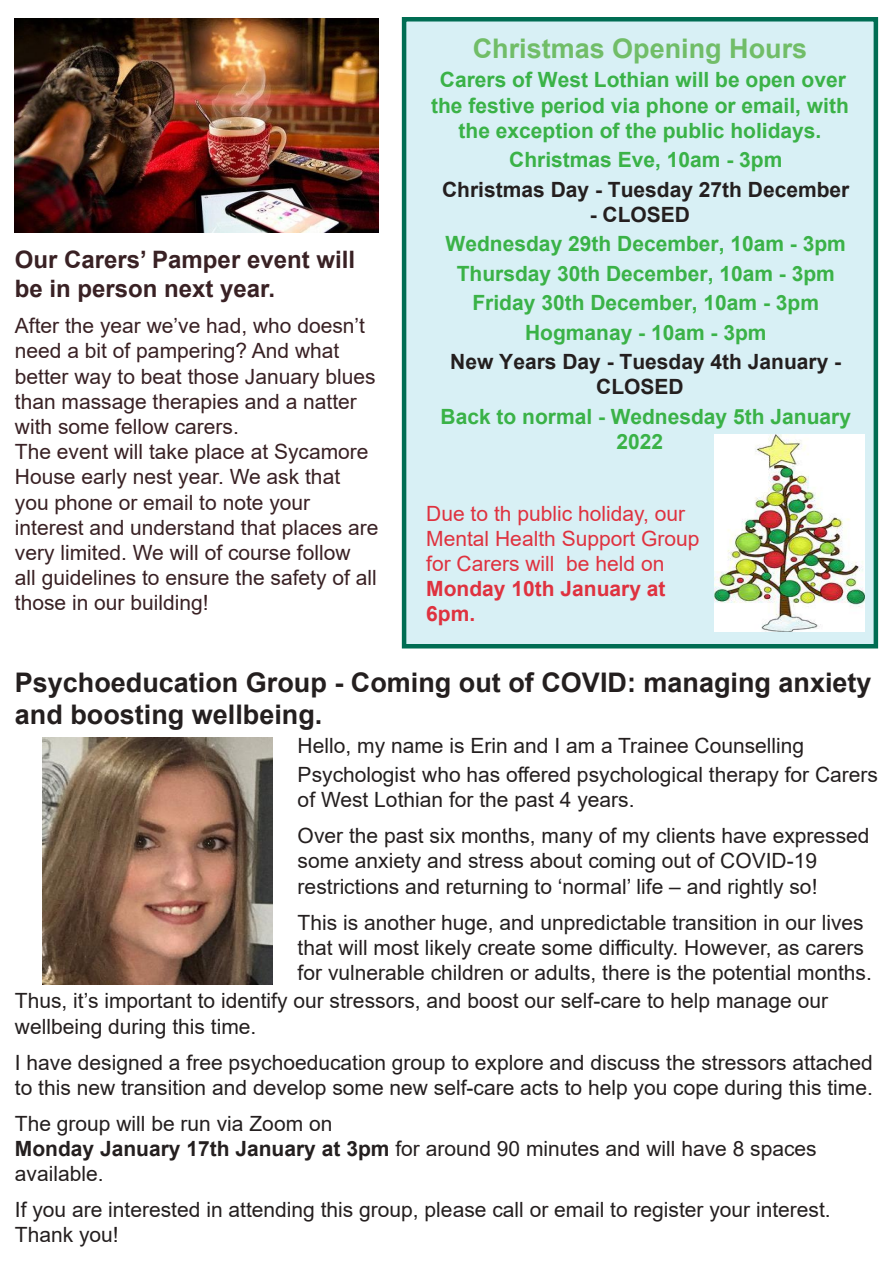
<style>
.page{position:relative;width:893px;height:1263px;background:#fff}
.page>*{position:absolute;margin:0;border:0;box-sizing:border-box;transform-origin:0 0}
.t1{font:700 27px/32.4px "Arial";color:#241f1f}
.t2{font:700 27px "Arial";color:#71bd68}
.t3{font:700 24px/28.8px "Arial";color:#392124}
.t4{font:21px/25.2px "Arial";color:#241f1f}
.t5{font:21px/25.2px "Arial";color:#392124}
.t6{font:700 21px/25.2px "Arial";color:#3ab247;text-align:center}
.t7{font:700 21px/25.2px "Arial";color:#241f1f;text-align:center}
.t8{font:21px/25.2px "Arial";color:#df323f}
.t9{font:700 21px/25.2px "Arial";color:#df323f}
.s1{font-weight:700}
</style>
<div class="page">
<img style="left:15px;top:18px;width:363px;height:215px">
<img style="left:43px;top:738px;width:229px;height:246px">
<div style="left:404px;top:19px;width:472px;height:627px;background:#d8f0f5"></div>
<div style="left:402px;top:17px;width:476px;height:631px;border:4px solid #006d53"></div>
<img style="left:714px;top:435px;width:150px;height:196px">
<p class="t3" style="left:15px;top:246px;width:342px">Our Carers’ Pamper event will be in person next year.</p>
<p class="t5" style="left:15px;top:313px;width:365px">After the year we’ve had, who doesn’t need a bit of pampering? And what better way to beat those January blues than massage therapies and a natter with some fellow carers.<br>The event will take place at Sycamore House early nest year. We ask that you phone or email to note your interest and understand that places are very limited. We will of course follow<br>all guidelines to ensure the safety of all those in our building!</p>
<p class="t2" style="left:473px;top:29px;width:336px">Christmas Opening Hours</p>
<p class="t6" style="left:431px;top:68px;width:419px">Carers of West Lothian will be open over the festive period via phone or email, with the exception of the public holidays.</p>
<p class="t6" style="left:509px;top:147px;width:275px">Christmas Eve, 10am - 3pm</p>
<p class="t7" style="left:442px;top:177px;width:409px">Christmas Day - Tuesday 27th December</p>
<p class="t7" style="left:590px;top:202px;width:102px">- CLOSED</p>
<p class="t6" style="left:446px;top:229px;width:402px;line-height:29.4px">Wednesday 29th December, 10am - 3pm<br>Thursday 30th December, 10am - 3pm<br>Friday 30th December, 10am - 3pm<br>Hogmanay - 10am - 3pm</p>
<p class="t7" style="left:450px;top:349px;width:392px">New Years Day - Tuesday 4th January -<br>CLOSED</p>
<p class="t6" style="left:441px;top:404px;width:412px">Back to normal - Wednesday 5th January<br>2022</p>
<p class="t8" style="left:426px;top:500px;width:275px">Due to th public holiday, our<br>Mental Health Support Group for Carers will be held on</p>
<p class="t9" style="left:426px;top:576px;width:241px">Monday 10th January at<br>6pm.</p>
<p class="t1" style="left:15px;top:666px;width:858px">Psychoeducation Group - Coming out of COVID: managing anxiety and boosting wellbeing.</p>
<p class="t4" style="left:298px;top:731px;width:582px;line-height:28.8px">Hello, my name is Erin and I am a Trainee Counselling<br>Psychologist who has offered psychological therapy for Carers</p>
<p class="t4" style="left:298px;top:781px;width:573px;line-height:36px">of West Lothian for the past 4 years.<br>Over the past six months, many of my clients have expressed</p>
<p class="t4" style="left:298px;top:848px;width:521px">some anxiety and stress about coming out of COVID-19 restrictions and returning to ‘normal’ life – and rightly so!</p>
<p class="t4" style="left:298px;top:909px;width:576px">This is another huge, and unpredictable transition in our lives that will most likely create some difficulty. However, as carers for vulnerable children or adults, there is the potential months.</p>
<p class="t4" style="left:15px;top:988px;width:815px">Thus, it’s important to identify our stressors, and boost our self-care to help manage our wellbeing during this time.</p>
<p class="t4" style="left:15px;top:1049px;width:859px">I have designed a free psychoeducation group to explore and discuss the stressors attached to this new transition and develop some new self-care acts to help you cope during this time.</p>
<p class="t4" style="left:15px;top:1111px;width:803px">The group will be run via Zoom on<br><span class="s1">Monday January 17th January at 3pm</span> for around 90 minutes and will have 8 spaces available.</p>
<p class="t4" style="left:15px;top:1197px;width:817px">If you are interested in attending this group, please call or email to register your interest.<br>Thank you!</p>
</div>
